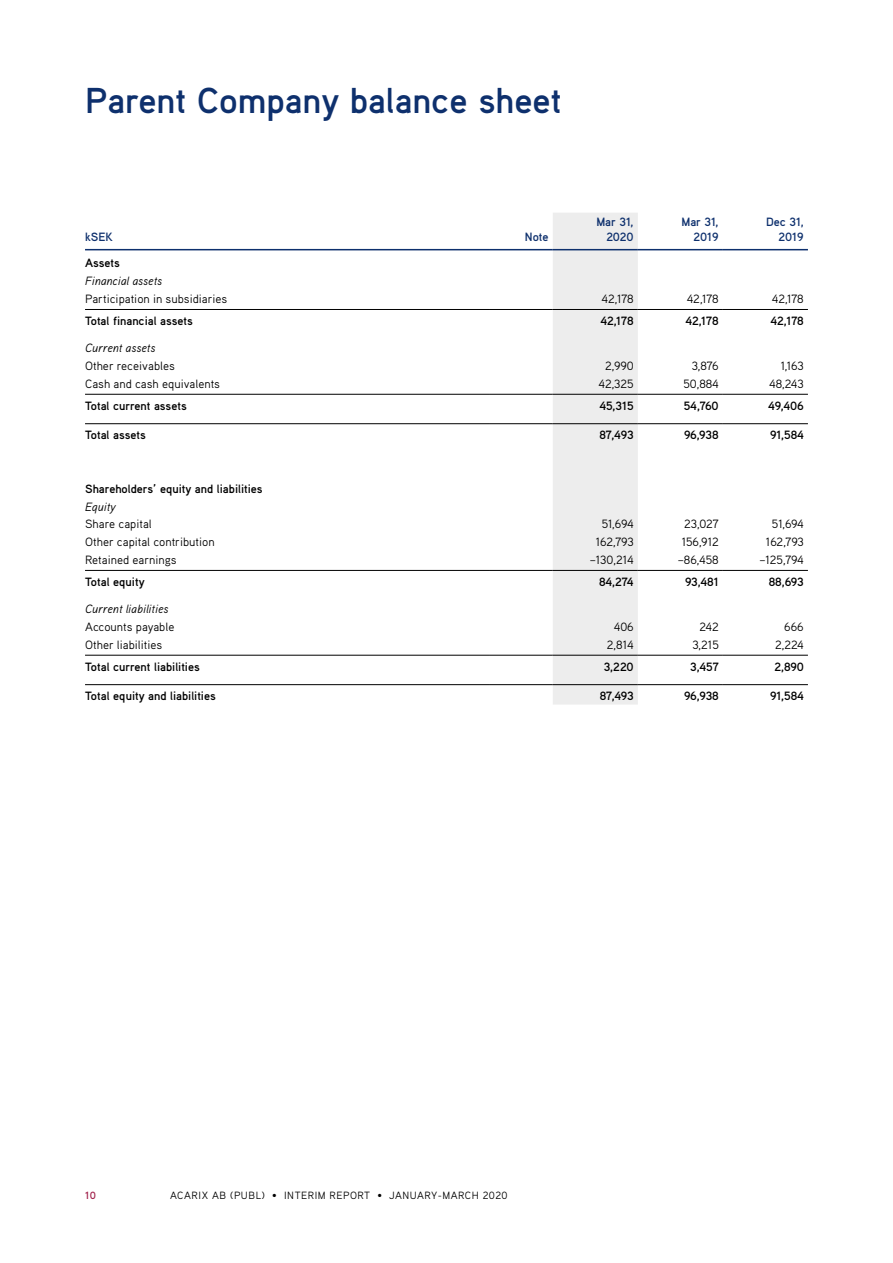
<style>
.page{position:relative;width:893px;height:1263px;background:#fff}
.page>*{position:absolute;margin:0;border:0;box-sizing:border-box;transform-origin:0 0}
.t1{font:700 36px "Aaux Pro OT";color:#0e306d}
.t2{font:12px "Aaux Pro OT";color:#000}
.t3{font:700 12px "Aaux Pro OT";color:#000}
.t4{font:italic 12px "Aaux Pro OT";color:#000}
.t5{font:700 12px/15px "Aaux Pro OT";color:#0e306d;text-align:right}
.t6{font:10.5px "Aaux Pro OT";letter-spacing:.05em;color:#000}
.t7{font:700 10.5px "Aaux Pro OT";color:#a1224c}
</style>
<div class="page">
<div style="left:553px;top:213px;width:85px;height:492px;background:#ededed"></div>
<hr style="left:85px;top:249px;width:404px;height:1px;background:#0e306d">
<hr style="left:489px;top:249px;width:64px;height:1px;background:#0e306d">
<hr style="left:553px;top:249px;width:85px;height:1px;background:#0e306d">
<hr style="left:638px;top:249px;width:85px;height:1px;background:#0e306d">
<hr style="left:723px;top:249px;width:85px;height:1px;background:#0e306d">
<hr style="left:85px;top:309px;width:404px;height:1px;background:#000">
<hr style="left:489px;top:309px;width:64px;height:1px;background:#000">
<hr style="left:553px;top:309px;width:85px;height:1px;background:#000">
<hr style="left:638px;top:309px;width:85px;height:1px;background:#000">
<hr style="left:723px;top:309px;width:85px;height:1px;background:#000">
<hr style="left:85px;top:394px;width:404px;height:1px;background:#000">
<hr style="left:489px;top:394px;width:64px;height:1px;background:#000">
<hr style="left:553px;top:394px;width:85px;height:1px;background:#000">
<hr style="left:638px;top:394px;width:85px;height:1px;background:#000">
<hr style="left:723px;top:394px;width:85px;height:1px;background:#000">
<hr style="left:85px;top:570px;width:404px;height:1px;background:#000">
<hr style="left:489px;top:570px;width:64px;height:1px;background:#000">
<hr style="left:553px;top:570px;width:85px;height:1px;background:#000">
<hr style="left:638px;top:570px;width:85px;height:1px;background:#000">
<hr style="left:723px;top:570px;width:85px;height:1px;background:#000">
<hr style="left:85px;top:655px;width:404px;height:1px;background:#000">
<hr style="left:489px;top:655px;width:64px;height:1px;background:#000">
<hr style="left:553px;top:655px;width:85px;height:1px;background:#000">
<hr style="left:638px;top:655px;width:85px;height:1px;background:#000">
<hr style="left:723px;top:655px;width:85px;height:1px;background:#000">
<hr style="left:85px;top:423px;width:404px;height:1px;background:#000">
<hr style="left:489px;top:423px;width:64px;height:1px;background:#000">
<hr style="left:553px;top:423px;width:85px;height:1px;background:#000">
<hr style="left:638px;top:423px;width:85px;height:1px;background:#000">
<hr style="left:723px;top:423px;width:85px;height:1px;background:#000">
<hr style="left:85px;top:684px;width:404px;height:1px;background:#000">
<hr style="left:489px;top:684px;width:64px;height:1px;background:#000">
<hr style="left:553px;top:684px;width:85px;height:1px;background:#000">
<hr style="left:638px;top:684px;width:85px;height:1px;background:#000">
<hr style="left:723px;top:684px;width:85px;height:1px;background:#000">
<h1 class="t1" style="left:85px;top:77px;width:478px">Parent Company balance sheet</h1>
<p class="t5" style="left:85px;top:229px;width:29px">kSEK</p>
<p class="t5" style="left:525px;top:229px;width:25px">Note</p>
<p class="t5" style="left:596px;top:214px;width:39px">Mar 31,<br>2020</p>
<p class="t5" style="left:681px;top:214px;width:39px">Mar 31,<br>2019</p>
<p class="t5" style="left:766px;top:214px;width:39px">Dec 31,<br>2019</p>
<p class="t3" style="left:85px;top:256px;width:36px">Assets</p>
<p class="t4" style="left:85px;top:273px;width:79px">Financial assets</p>
<p class="t2" style="left:85px;top:291px;width:144px">Participation in subsidiaries</p>
<p class="t2" style="left:602px;top:291px;width:33px">42,178</p>
<p class="t2" style="left:687px;top:291px;width:33px">42,178</p>
<p class="t2" style="left:772px;top:291px;width:33px">42,178</p>
<p class="t3" style="left:85px;top:313px;width:109px">Total financial assets</p>
<p class="t3" style="left:600px;top:313px;width:35px">42,178</p>
<p class="t3" style="left:685px;top:313px;width:35px">42,178</p>
<p class="t3" style="left:770px;top:313px;width:35px">42,178</p>
<p class="t4" style="left:85px;top:340px;width:72px">Current assets</p>
<p class="t2" style="left:85px;top:358px;width:91px">Other receivables</p>
<p class="t2" style="left:605px;top:358px;width:30px">2,990</p>
<p class="t2" style="left:692px;top:358px;width:28px">3,876</p>
<p class="t2" style="left:781px;top:358px;width:24px">1,163</p>
<p class="t2" style="left:85px;top:376px;width:136px">Cash and cash equivalents</p>
<p class="t2" style="left:598px;top:376px;width:37px">42,325</p>
<p class="t2" style="left:683px;top:376px;width:37px">50,884</p>
<p class="t2" style="left:769px;top:376px;width:36px">48,243</p>
<p class="t3" style="left:85px;top:398px;width:103px">Total current assets</p>
<p class="t3" style="left:599px;top:398px;width:36px">45,315</p>
<p class="t3" style="left:684px;top:398px;width:36px">54,760</p>
<p class="t3" style="left:768px;top:398px;width:37px">49,406</p>
<p class="t3" style="left:85px;top:428px;width:62px">Total assets</p>
<p class="t3" style="left:600px;top:428px;width:36px">87,493</p>
<p class="t3" style="left:684px;top:428px;width:36px">96,938</p>
<p class="t3" style="left:770px;top:428px;width:35px">91,584</p>
<p class="t3" style="left:85px;top:481px;width:179px">Shareholders’ equity and liabilities</p>
<p class="t4" style="left:85px;top:499px;width:32px">Equity</p>
<p class="t2" style="left:85px;top:517px;width:68px">Share capital</p>
<p class="t2" style="left:602px;top:517px;width:33px">51,694</p>
<p class="t2" style="left:684px;top:517px;width:36px">23,027</p>
<p class="t2" style="left:772px;top:517px;width:33px">51,694</p>
<p class="t2" style="left:85px;top:534px;width:131px">Other capital contribution</p>
<p class="t2" style="left:596px;top:534px;width:39px">162,793</p>
<p class="t2" style="left:682px;top:534px;width:38px">156,912</p>
<p class="t2" style="left:766px;top:534px;width:39px">162,793</p>
<p class="t2" style="left:85px;top:552px;width:93px">Retained earnings</p>
<p class="t2" style="left:590px;top:552px;width:46px">–130,214</p>
<p class="t2" style="left:678px;top:552px;width:43px">–86,458</p>
<p class="t2" style="left:759px;top:552px;width:46px">–125,794</p>
<p class="t3" style="left:85px;top:574px;width:61px">Total equity</p>
<p class="t3" style="left:599px;top:574px;width:36px">84,274</p>
<p class="t3" style="left:685px;top:574px;width:35px">93,481</p>
<p class="t3" style="left:769px;top:574px;width:37px">88,693</p>
<p class="t4" style="left:85px;top:601px;width:85px">Current liabilities</p>
<p class="t2" style="left:85px;top:619px;width:91px">Accounts payable</p>
<p class="t2" style="left:614px;top:619px;width:21px">406</p>
<p class="t2" style="left:699px;top:619px;width:21px">242</p>
<p class="t2" style="left:784px;top:619px;width:21px">666</p>
<p class="t2" style="left:85px;top:637px;width:79px">Other liabilities</p>
<p class="t2" style="left:607px;top:637px;width:28px">2,814</p>
<p class="t2" style="left:692px;top:637px;width:28px">3,215</p>
<p class="t2" style="left:775px;top:637px;width:30px">2,224</p>
<p class="t3" style="left:85px;top:659px;width:116px">Total current liabilities</p>
<p class="t3" style="left:604px;top:659px;width:32px">3,220</p>
<p class="t3" style="left:690px;top:659px;width:30px">3,457</p>
<p class="t3" style="left:774px;top:659px;width:31px">2,890</p>
<p class="t3" style="left:85px;top:688px;width:132px">Total equity and liabilities</p>
<p class="t3" style="left:600px;top:688px;width:36px">87,493</p>
<p class="t3" style="left:684px;top:688px;width:36px">96,938</p>
<p class="t3" style="left:770px;top:688px;width:35px">91,584</p>
<p class="t7" style="left:85px;top:1188px;width:13px">10</p>
<p class="t6" style="left:170px;top:1188px;width:339px">ACARIX AB (PUBL) • INTERIM REPORT • JANUARY-MARCH 2020</p>
</div>
